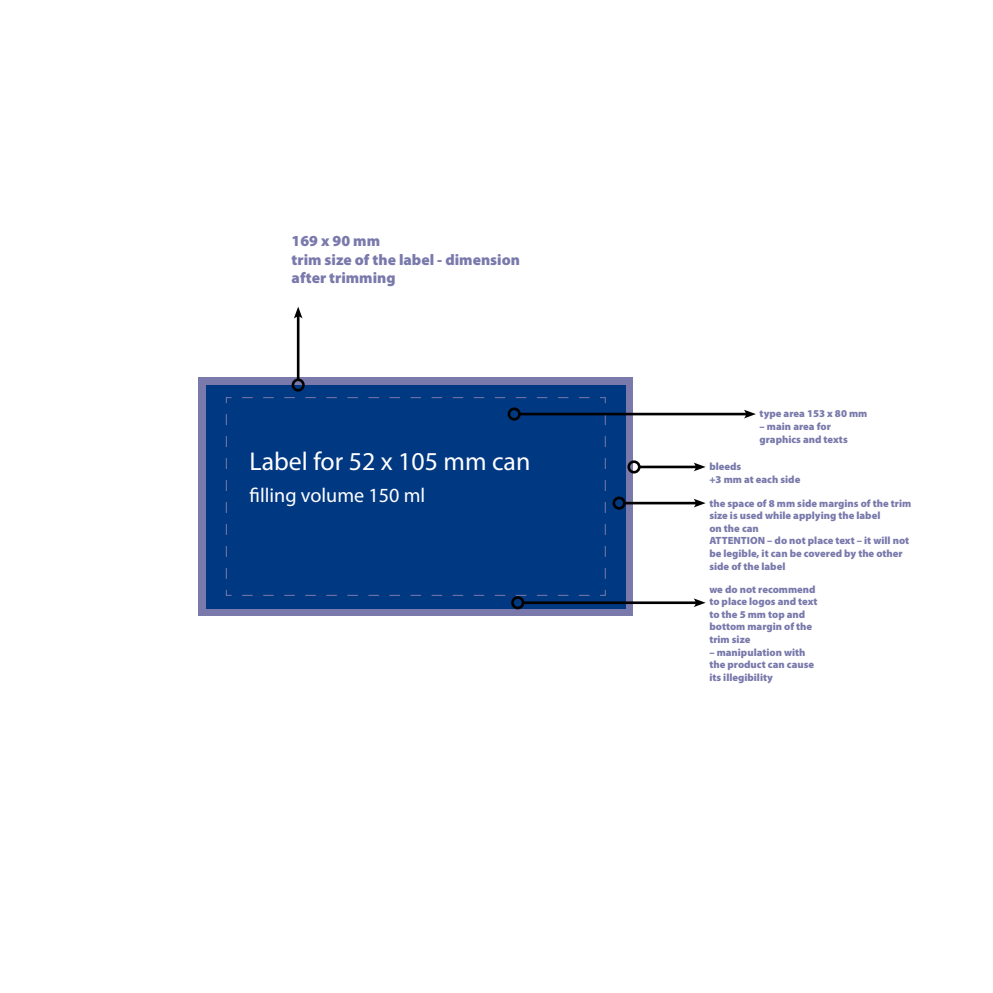
<style>
.page{position:relative;width:993px;height:993px;background:#fff}
.page>*{position:absolute;margin:0;border:0;box-sizing:border-box;transform-origin:0 0}
.t1{font:25.81px "Myriad Pro";color:#fff}
.t2{font:20.12px "Myriad Pro";color:#fff}
.t3{font:900 15.4px/18.5px "Myriad Pro";color:#7979ac}
.t4{font:900 10.5px/12.6px "Myriad Pro";color:#7979ac}
</style>
<div class="page">
<div style="left:198px;top:377px;width:434px;height:238px;background:#7979ac"></div>
<div style="left:206px;top:384px;width:419px;height:224px;background:#003882"></div>
<svg style="left:225px;top:397px;width:381px;height:199px"></svg>
<hr style="left:519px;top:412px;width:229px;height:3px;background:#000">
<div style="left:507px;top:407px;width:13px;height:13px;border:3px solid #000;border-radius:50%"></div>
<svg style="left:743px;top:409px;width:12px;height:9px"></svg>
<hr style="left:639px;top:465px;width:59px;height:3px;background:#000">
<div style="left:627px;top:460px;width:13px;height:13px;border:3px solid #000;border-radius:50%"></div>
<svg style="left:693px;top:462px;width:12px;height:9px"></svg>
<hr style="left:624px;top:501px;width:74px;height:3px;background:#000">
<div style="left:612px;top:496px;width:13px;height:13px;border:3px solid #000;border-radius:50%"></div>
<svg style="left:693px;top:498px;width:12px;height:9px"></svg>
<hr style="left:523px;top:601px;width:175px;height:3px;background:#000">
<div style="left:511px;top:596px;width:13px;height:13px;border:3px solid #000;border-radius:50%"></div>
<svg style="left:693px;top:598px;width:12px;height:9px"></svg>
<hr style="left:297px;top:314px;width:2px;height:65px;background:#000">
<div style="left:291px;top:378px;width:13px;height:13px;border:3px solid #000;border-radius:50%"></div>
<svg style="left:294px;top:306px;width:8px;height:12px"></svg>
<h3 class="t3" style="left:291px;top:232px;width:230px">169 x 90 mm<br>trim size of the label - dimension after trimming</h3>
<h1 class="t1" style="left:249px;top:445px;width:282px">Label for 52 x 105 mm can</h1>
<h2 class="t2" style="left:249px;top:483px;width:177px">filling volume 150 ml</h2>
<p class="t4" style="left:759px;top:407px;width:109px">type area 153 x 80 mm</p>
<p class="t4" style="left:759px;top:420px;width:90px">– main area for graphics and texts</p>
<p class="t4" style="left:709px;top:460px;width:92px">bleeds<br>+3 mm at each side</p>
<p class="t4" style="left:709px;top:496px;width:203px">the space of 8 mm side margins of the trim size is used while applying the label<br>on the can<br>ATTENTION – do not place text – it will not be legible, it can be covered by the other side of the label</p>
<p class="t4" style="left:709px;top:582px;width:110px">we do not recommend to place logos and text to the 5 mm top and bottom margin of the trim size</p>
<p class="t4" style="left:709px;top:645px;width:106px">– manipulation with the product can cause its illegibility</p>
</div>
